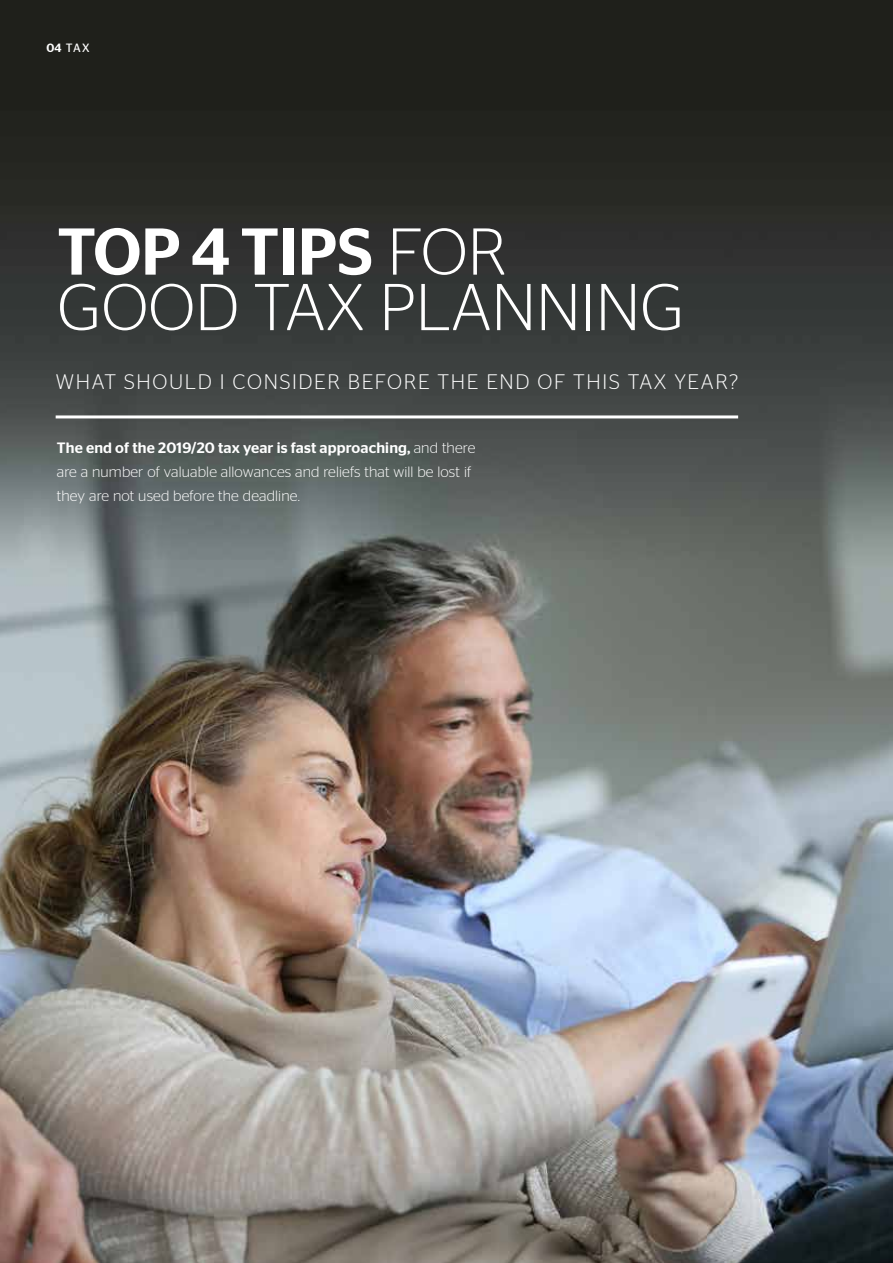
<style>
.page{position:relative;width:893px;height:1263px;background:#fff}
.page>*{position:absolute;margin:0;border:0;box-sizing:border-box;transform-origin:0 0}
.t1{font:300 66px/55.5px "Stag Sans";color:#fff}
.t2{font:300 21px "Stag Sans";letter-spacing:.08em;color:#fff}
.t3{font:300 15px/24px "Stag Sans";letter-spacing:.01em;color:#fff}
.t4{font:12px "Stag Sans";color:#fff}
.s1{font-weight:500}
</style>
<div class="page">
<img style="left:0;top:0;width:893px;height:1263px">
<hr style="left:56px;top:415px;width:682px;height:3px;background:#fff">
<p class="t4" style="left:46px;top:41px;width:45px"><span class="s1">04</span> TAX</p>
<h1 class="t1" style="left:57px;top:223px;width:629px"><span class="s1">TOP 4 TIPS</span> FOR<br>GOOD TAX PLANNING</h1>
<h2 class="t2" style="left:56px;top:370px;width:684px">WHAT SHOULD I CONSIDER BEFORE THE END OF THIS TAX YEAR?</h2>
<p class="t3" style="left:57px;top:436px;width:420px"><span class="s1">The end of the 2019/20 tax year is fast approaching,</span> and there are a number of valuable allowances and reliefs that will be lost if they are not used before the deadline.</p>
</div>
